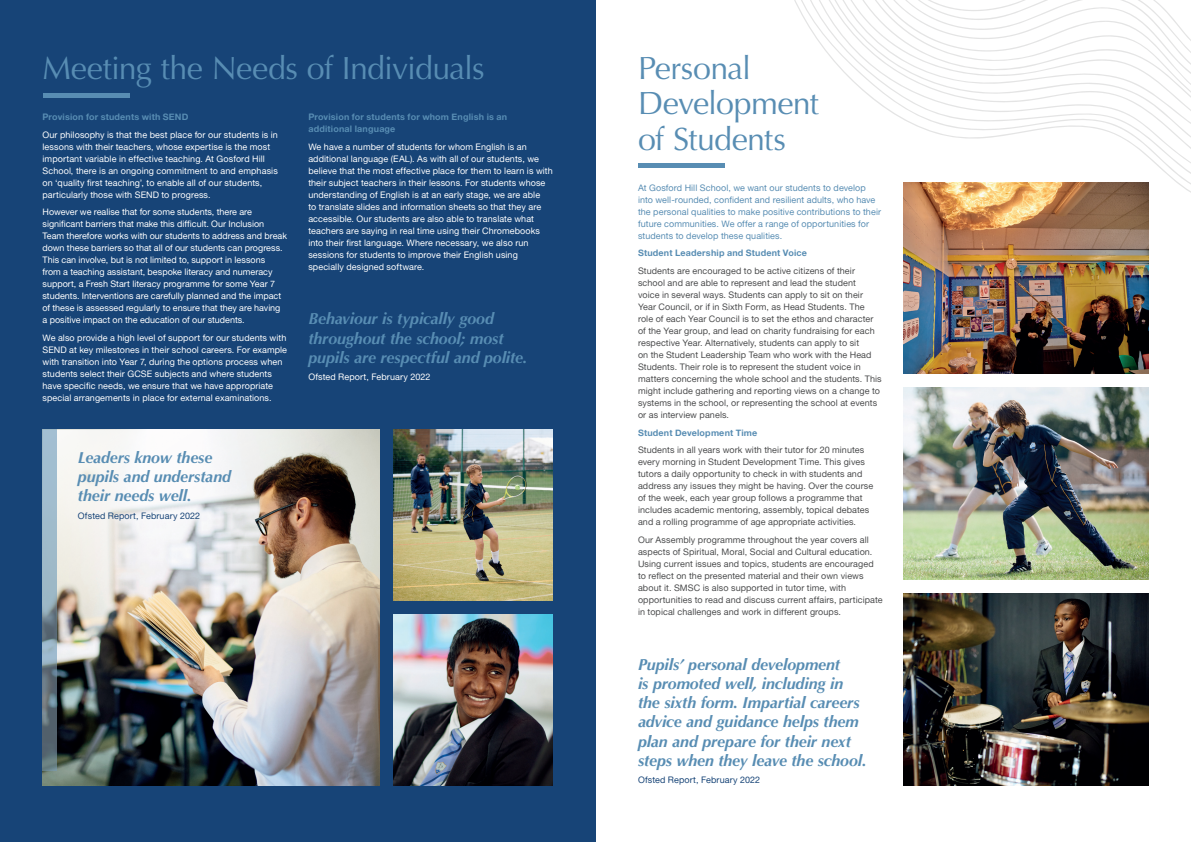
<style>
.page{position:relative;width:1191px;height:842px;background:#fff}
.page>*{position:absolute;margin:0;border:0;box-sizing:border-box;transform-origin:0 0}
.t1{font:32.2px/35.4px "Optima";letter-spacing:-.02em;color:#588db3}
.t2{font:italic 700 16px/19.2px "Optima";letter-spacing:-.01em;color:#588db3}
.t3{font:9px/12px "Alte Haas Grotesk";letter-spacing:.005em;color:#fff}
.t4{font:9px/12px "Alte Haas Grotesk";letter-spacing:.01em;color:#4b4c4d}
.t5{font:9px/12px "Alte Haas Grotesk";letter-spacing:.01em;color:#588db3}
.t6{font:9px/12px "Alte Haas Grotesk Bold";letter-spacing:.02em;color:#588db3}
.t7{font:9px "Alte Haas Grotesk";letter-spacing:.01em;color:#174477}
</style>
<div class="page">
<div style="left:0;top:0;width:595px;height:842px;background:#174477"></div>
<hr style="left:43px;top:93px;width:86px;height:4px;background:#588db3">
<hr style="left:638px;top:164px;width:87px;height:4px;background:#588db3">
<img style="left:393px;top:614px;width:160px;height:171px">
<img style="left:393px;top:429px;width:160px;height:171px">
<img style="left:43px;top:429px;width:336px;height:356px">
<img style="left:57px;top:429px;width:301px;height:211px">
<svg style="left:43px;top:429px;width:14px;height:342px;background:#859caa"></svg>
<img style="left:904px;top:204px;width:244px;height:170px">
<img style="left:904px;top:594px;width:244px;height:191px">
<img style="left:904px;top:388px;width:244px;height:191px">
<svg style="left:794px;top:0;width:397px;height:204px"></svg>
<h1 class="t1" style="left:43px;top:51px;width:443px">Meeting the Needs of Individuals</h1>
<p class="t6" style="left:43px;top:111px;width:147px">Provision for students with SEND</p>
<p class="t3" style="left:43px;top:128px;width:237px">Our philosophy is that the best place for our students is in lessons with their teachers, whose expertise is the most important variable in effective teaching. At Gosford Hill School, there is an ongoing commitment to and emphasis on ‘quality first teaching’, to enable all of our students, particularly those with SEND to progress.</p>
<p class="t3" style="left:43px;top:206px;width:246px">However we realise that for some students, there are significant barriers that make this difficult. Our Inclusion Team therefore works with our students to address and break down these barriers so that all of our students can progress.<br>This can involve, but is not limited to, support in lessons<br>from a teaching assistant, bespoke literacy and numeracy support, a Fresh Start literacy programme for some Year 7 students. Interventions are carefully planned and the impact of these is assessed regularly to ensure that they are having a positive impact on the education of our students.</p>
<p class="t3" style="left:43px;top:332px;width:246px">We also provide a high level of support for our students with SEND at key milestones in their school careers. For example with transition into Year 7, during the options process when students select their GCSE subjects and where students have specific needs, we ensure that we have appropriate special arrangements in place for external examinations.</p>
<h2 class="t2" style="left:78px;top:448px;width:155px">Leaders know these pupils and understand their needs well.</h2>
<p class="t7" style="left:78px;top:510px;width:124px">Ofsted Report, February 2022</p>
<p class="t6" style="left:308px;top:111px;width:200px">Provision for students for whom English is an additional language</p>
<p class="t3" style="left:308px;top:140px;width:246px">We have a number of students for whom English is an additional language (EAL). As with all of our students, we believe that the most effective place for them to learn is with their subject teachers in their lessons. For students whose understanding of English is at an early stage, we are able<br>to translate slides and information sheets so that they are accessible. Our students are also able to translate what teachers are saying in real time using their Chromebooks into their first language. Where necessary, we also run sessions for students to improve their English using specially designed software.</p>
<h2 class="t2" style="left:308px;top:309px;width:220px">Behaviour is typically good throughout the school; most pupils are respectful and polite.</h2>
<p class="t3" style="left:308px;top:371px;width:124px">Ofsted Report, February 2022</p>
<h1 class="t1" style="left:638px;top:51px;width:182px">Personal<br>Development of Students</h1>
<p class="t5" style="left:638px;top:181px;width:244px">At Gosford Hill School, we want our students to develop into well-rounded, confident and resilient adults, who have the personal qualities to make positive contributions to their future communities. We offer a range of opportunities for students to develop these qualities.</p>
<p class="t6" style="left:638px;top:247px;width:170px">Student Leadership and Student Voice</p>
<p class="t4" style="left:638px;top:265px;width:245px">Students are encouraged to be active citizens of their school and are able to represent and lead the student<br>voice in several ways. Students can apply to sit on their Year Council, or if in Sixth Form, as Head Students. The role of each Year Council is to set the ethos and character of the Year group, and lead on charity fundraising for each respective Year. Alternatively, students can apply to sit<br>on the Student Leadership Team who work with the Head Students. Their role is to represent the student voice in matters concerning the whole school and the students. This might include gathering and reporting views on a change to systems in the school, or representing the school at events or as interview panels.</p>
<p class="t6" style="left:638px;top:426px;width:121px">Student Development Time</p>
<p class="t4" style="left:638px;top:444px;width:237px">Students in all years work with their tutor for 20 minutes every morning in Student Development Time. This gives tutors a daily opportunity to check in with students and address any issues they might be having. Over the course of the week, each year group follows a programme that includes academic mentoring, assembly, topical debates and a rolling programme of age appropriate activities.</p>
<p class="t4" style="left:638px;top:534px;width:246px">Our Assembly programme throughout the year covers all aspects of Spiritual, Moral, Social and Cultural education.<br>Using current issues and topics, students are encouraged to reflect on the presented material and their own views about it. SMSC is also supported in tutor time, with opportunities to read and discuss current affairs, participate in topical challenges and work in different groups.</p>
<h2 class="t2" style="left:638px;top:655px;width:230px">Pupils’ personal development<br>is promoted well, including in the sixth form. Impartial careers advice and guidance helps them plan and prepare for their next steps when they leave the school.</h2>
<p class="t7" style="left:638px;top:775px;width:124px">Ofsted Report, February 2022</p>
</div>
